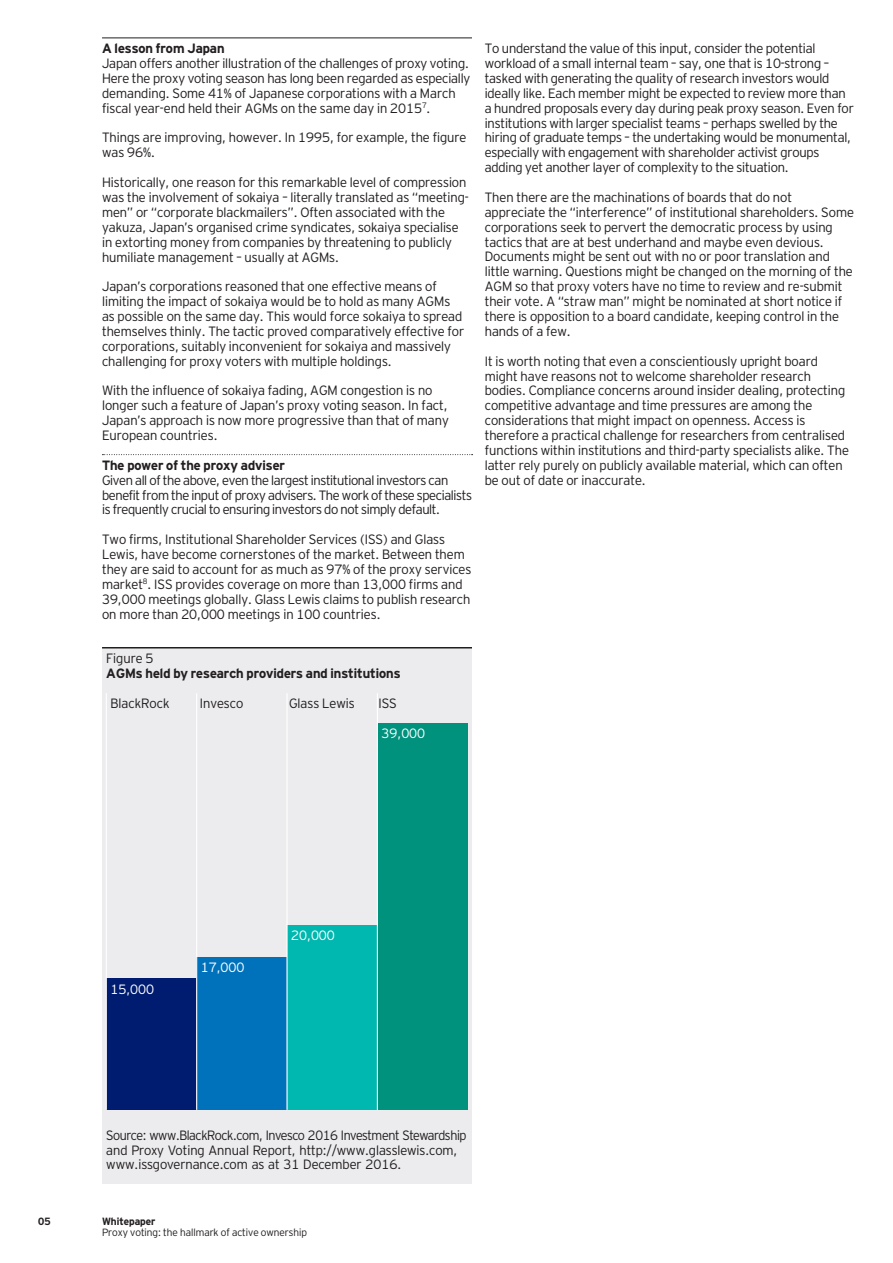
<style>
.page{position:relative;width:893px;height:1263px;background:#fff}
.page>*{position:absolute;margin:0;border:0;box-sizing:border-box;transform-origin:0 0}
.t1{font:300 13.5px/14.9px "Invesco Interstate";color:#231f20}
.t2{font:300 13.5px/14.9px "Invesco Interstate";letter-spacing:-.025em;color:#231f20}
.t3{font:700 13.5px "Invesco Interstate";color:#231f20}
.t4{font:300 13.5px "Invesco Interstate";color:#fff}
.t5{font:300 10.5px "Invesco Interstate";color:#231f20}
.t6{font:700 10.5px "Invesco Interstate";color:#231f20}
</style>
<div class="page">
<hr style="left:102px;top:38px;width:370px;height:1px;background:#231f20">
<svg style="left:102px;top:454px;width:371px;height:1px"></svg>
<div style="left:102px;top:648px;width:370px;height:536px;background:#ececee"></div>
<div style="left:377px;top:723px;width:91px;height:387px;background:#00927d"></div>
<div style="left:287px;top:925px;width:90px;height:185px;background:#00b8af"></div>
<div style="left:197px;top:957px;width:90px;height:153px;background:#0072bc"></div>
<div style="left:106px;top:978px;width:91px;height:132px;background:#001c70"></div>
<hr style="left:102px;top:647px;width:370px;height:1px;background:#231f20">
<hr style="left:106px;top:693px;width:1px;height:417px;background:#fff">
<hr style="left:196px;top:693px;width:1px;height:417px;background:#fff">
<hr style="left:286px;top:693px;width:2px;height:417px;background:#fff">
<hr style="left:377px;top:693px;width:1px;height:417px;background:#fff">
<p class="t3" style="left:102px;top:40px;width:124px">A lesson from Japan</p>
<p class="t1" style="left:102px;top:56px;width:370px">Japan offers another illustration of the challenges of proxy voting.<br>Here the proxy voting season has long been regarded as especially demanding. Some 41% of Japanese corporations with a March fiscal year-end held their AGMs on the same day in 2015<sup>7</sup>.</p>
<p class="t1" style="left:102px;top:130px;width:366px">Things are improving, however. In 1995, for example, the figure was 96%.</p>
<p class="t1" style="left:102px;top:175px;width:368px">Historically, one reason for this remarkable level of compression was the involvement of sokaiya – literally translated as “meeting&shy;men” or “corporate blackmailers”. Often associated with the yakuza, Japan’s organised crime syndicates, sokaiya specialise in extorting money from companies by threatening to publicly humiliate management – usually at AGMs.</p>
<p class="t1" style="left:102px;top:279px;width:364px">Japan’s corporations reasoned that one effective means of limiting the impact of sokaiya would be to hold as many AGMs as possible on the same day. This would force sokaiya to spread themselves thinly. The tactic proved comparatively effective for corporations, suitably inconvenient for sokaiya and massively challenging for proxy voters with multiple holdings.</p>
<p class="t1" style="left:102px;top:383px;width:348px">With the influence of sokaiya fading, AGM congestion is no longer such a feature of Japan’s proxy voting season. In fact, Japan’s approach is now more progressive than that of many European countries.</p>
<p class="t3" style="left:102px;top:457px;width:184px">The power of the proxy adviser</p>
<p class="t2" style="left:102px;top:472px;width:371px">Given all of the above, even the largest institutional investors can benefit from the input of proxy advisers. The work of these specialists is frequently crucial to ensuring investors do not simply default.</p>
<p class="t1" style="left:102px;top:532px;width:371px">Two firms, Institutional Shareholder Services (ISS) and Glass Lewis, have become cornerstones of the market. Between them they are said to account for as much as 97% of the proxy services market<sup>8</sup>. ISS provides coverage on more than 13,000 firms and 39,000 meetings globally. Glass Lewis claims to publish research on more than 20,000 meetings in 100 countries.</p>
<p class="t1" style="left:106px;top:651px;width:49px">Figure 5</p>
<p class="t3" style="left:106px;top:665px;width:296px">AGMs held by research providers and institutions</p>
<p class="t1" style="left:111px;top:696px;width:60px">BlackRock</p>
<p class="t1" style="left:200px;top:696px;width:45px">Invesco</p>
<p class="t1" style="left:289px;top:696px;width:67px">Glass Lewis</p>
<p class="t1" style="left:378px;top:696px;width:20px">ISS</p>
<p class="t4" style="left:382px;top:725px;width:45px">39,000</p>
<p class="t1" style="left:485px;top:41px;width:371px">To understand the value of this input, consider the potential workload of a small internal team – say, one that is 10-strong – tasked with generating the quality of research investors would ideally like. Each member might be expected to review more than a hundred proposals every day during peak proxy season. Even for institutions with larger specialist teams – perhaps swelled by the hiring of graduate temps – the undertaking would be monumental, especially with engagement with shareholder activist groups adding yet another layer of complexity to the situation.</p>
<p class="t1" style="left:485px;top:190px;width:371px">Then there are the machinations of boards that do not appreciate the “interference” of institutional shareholders. Some corporations seek to pervert the democratic process by using tactics that are at best underhand and maybe even devious.<br>Documents might be sent out with no or poor translation and little warning. Questions might be changed on the morning of the AGM so that proxy voters have no time to review and re-submit their vote. A “straw man” might be nominated at short notice if there is opposition to a board candidate, keeping control in the hands of a few.</p>
<p class="t1" style="left:485px;top:353px;width:366px">It is worth noting that even a conscientiously upright board might have reasons not to welcome shareholder research bodies. Compliance concerns around insider dealing, protecting competitive advantage and time pressures are among the considerations that might impact on openness. Access is therefore a practical challenge for researchers from centralised functions within institutions and third-party specialists alike. The latter rely purely on publicly available material, which can often be out of date or inaccurate.</p>
<p class="t4" style="left:111px;top:980px;width:45px">15,000</p>
<p class="t4" style="left:201px;top:959px;width:45px">17,000</p>
<p class="t4" style="left:291px;top:927px;width:45px">20,000</p>
<p class="t1" style="left:106px;top:1127px;width:362px">Source: www.BlackRock.com, Invesco 2016 Investment Stewardship and Proxy Voting Annual Report, http://www.glasslewis.com, www.issgovernance.com as at 31 December 2016.</p>
<p class="t6" style="left:38px;top:1215px;width:14px">05</p>
<p class="t6" style="left:102px;top:1215px;width:55px">Whitepaper</p>
<p class="t5" style="left:102px;top:1226px;width:206px">Proxy voting: the hallmark of active ownership</p>
</div>
